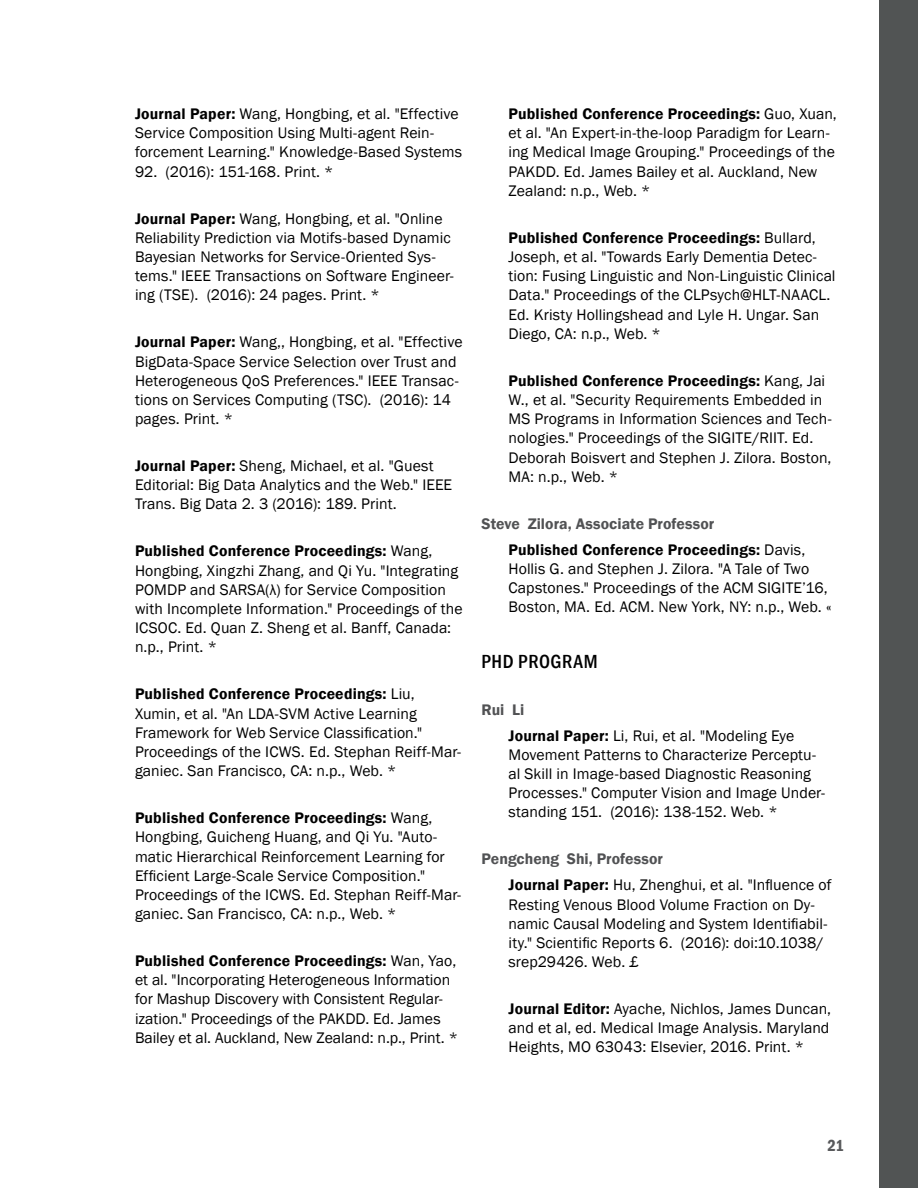
<style>
.page{position:relative;width:918px;height:1188px;background:#fff}
.page>*{position:absolute;margin:0;border:0;box-sizing:border-box;transform-origin:0 0}
.t1{font:500 condensed 19.5px "Franklin Gothic";letter-spacing:.025em;color:#000}
.t2{font:600 condensed 16.5px "Franklin Gothic";color:#58595b}
.t3{font:15.75px/19.2px "Franklin Gothic";letter-spacing:.005em;color:#000}
.t4{font:600 15.75px/26px "Franklin Gothic";letter-spacing:.01em;color:#000}
.s1{font-weight:600}
.s2{color:#515254}
.s3{font-weight:400}
.s4{font-weight:600;color:#515254}
</style>
<div class="page">
<div style="left:879px;top:0;width:39px;height:1188px;background:#515454"></div>
<p class="t3" style="left:135px;top:105px;width:329px"><span class="s1">Journal Paper:</span> Wang, Hongbing, et al. "Effective<br>Service Composition Using Multi-agent Rein&shy;forcement Learning." Knowledge-Based Systems</p>
<p class="t3" style="left:135px;top:162px;width:200px">92. (2016): 151-168. Print. *</p>
<p class="t3" style="left:135px;top:209px;width:320px"><span class="s1">Journal Paper:</span> Wang, Hongbing, et al. "Online Reliability Prediction via Motifs-based Dynamic Bayesian Networks for Service-Oriented Sys&shy;tems." IEEE Transactions on Software Engineer&shy;ing (TSE). (2016): 24 pages. Print. *</p>
<p class="t3" style="left:135px;top:333px;width:329px"><span class="s1">Journal Paper:</span> Wang,, Hongbing, et al. "Effective BigData-Space Service Selection over Trust and Heterogeneous QoS Preferences." IEEE Transac&shy;tions on Services Computing (TSC). (2016): 14 pages. Print. *</p>
<p class="t3" style="left:135px;top:457px;width:319px"><span class="s1">Journal Paper:</span> Sheng, Michael, et al. "Guest<br>Editorial: Big Data Analytics and the Web." IEEE<br>Trans. Big Data 2. 3 (2016): 189. Print.</p>
<p class="t3" style="left:135px;top:542px;width:329px"><span class="s1">Published Conference Proceedings:</span> Wang, Hongbing, Xingzhi Zhang, and Qi Yu. "Integrating POMDP and SARSA(λ) for Service Composition with Incomplete Information." Proceedings of the ICSOC. Ed. Quan Z. Sheng et al. Banff, Canada: n.p., Print. *</p>
<p class="t3" style="left:135px;top:685px;width:328px"><span class="s1">Published Conference Proceedings:</span> Liu, Xumin, et al. "An LDA-SVM Active Learning Framework for Web Service Classification." Proceedings of the ICWS. Ed. Stephan Reiff-Mar&shy;ganiec. San Francisco, CA: n.p., Web. *</p>
<p class="t3" style="left:135px;top:809px;width:328px"><span class="s1">Published Conference Proceedings:</span> Wang, Hongbing, Guicheng Huang, and Qi Yu. "Auto&shy;matic Hierarchical Reinforcement Learning for Efficient Large-Scale Service Composition." Proceedings of the ICWS. Ed. Stephan Reiff-Mar&shy;ganiec. San Francisco, CA: n.p., Web. *</p>
<p class="t3" style="left:135px;top:952px;width:324px"><span class="s1">Published Conference Proceedings:</span> Wan, Yao, et al. "Incorporating Heterogeneous Information for Mashup Discovery with Consistent Regular&shy;ization." Proceedings of the PAKDD. Ed. James Bailey et al. Auckland, New Zealand: n.p., Print. *</p>
<p class="t3" style="left:508px;top:105px;width:330px"><span class="s1">Published Conference Proceedings:</span> Guo, Xuan, et al. "An Expert-in-the-loop Paradigm for Learn&shy;ing Medical Image Grouping." Proceedings of the PAKDD. Ed. James Bailey et al. Auckland, New Zealand: n.p., Web. *</p>
<p class="t3" style="left:508px;top:228px;width:329px"><span class="s1">Published Conference Proceedings:</span> Bullard, Joseph, et al. "Towards Early Dementia Detec&shy;tion: Fusing Linguistic and Non-Linguistic Clinical Data." Proceedings of the CLPsych@HLT-NAACL.<br>Ed. Kristy Hollingshead and Lyle H. Ungar. San Diego, CA: n.p., Web. *</p>
<p class="t3" style="left:508px;top:371px;width:325px"><span class="s1">Published Conference Proceedings:</span> Kang, Jai W., et al. "Security Requirements Embedded in MS Programs in Information Sciences and Tech&shy;nologies." Proceedings of the SIGITE/RIIT. Ed.<br>Deborah Boisvert and Stephen J. Zilora. Boston, MA: n.p., Web. *</p>
<p class="t4" style="left:508px;top:511px;width:298px;text-indent:-27px"><span class="s2">Steve Zilora, Associate Professor<br></span>Published Conference Proceedings: <span class="s3">Davis,</span></p>
<p class="t3" style="left:508px;top:559px;width:325px">Hollis G. and Stephen J. Zilora. "A Tale of Two<br>Capstones." Proceedings of the ACM SIGITE’16,<br>Boston, MA. Ed. ACM. New York, NY: n.p., Web. «</p>
<p class="t1" style="left:482px;top:648px;width:118px">PHD PROGRAM</p>
<p class="t3" style="left:508px;top:697px;width:287px;line-height:26px;text-indent:-27px"><span class="s4">Rui Li<br></span><span class="s1">Journal Paper:</span> Li, Rui, et al. "Modeling Eye</p>
<p class="t3" style="left:508px;top:745px;width:318px">Movement Patterns to Characterize Perceptu&shy;al Skill in Image-based Diagnostic Reasoning Processes." Computer Vision and Image Under&shy;standing 151. (2016): 138-152. Web. *</p>
<p class="t3" style="left:508px;top:847px;width:325px;line-height:26px;text-indent:-27px"><span class="s4">Pengcheng Shi, Professor<br></span><span class="s1">Journal Paper:</span> Hu, Zhenghui, et al. "Influence of</p>
<p class="t3" style="left:508px;top:895px;width:320px">Resting Venous Blood Volume Fraction on Dy&shy;namic Causal Modeling and System Identifiabil&shy;ity." Scientific Reports 6. (2016): doi:10.1038/ srep29426. Web. £</p>
<p class="t3" style="left:508px;top:1000px;width:324px;text-align:justify"><span class="s1">Journal Editor:</span> Ayache, Nichlos, James Duncan, and et al, ed. Medical Image Analysis. Maryland Heights, MO 63043: Elsevier, 2016. Print. *</p>
<p class="t2" style="left:828px;top:1134px;width:18px">21</p>
</div>
